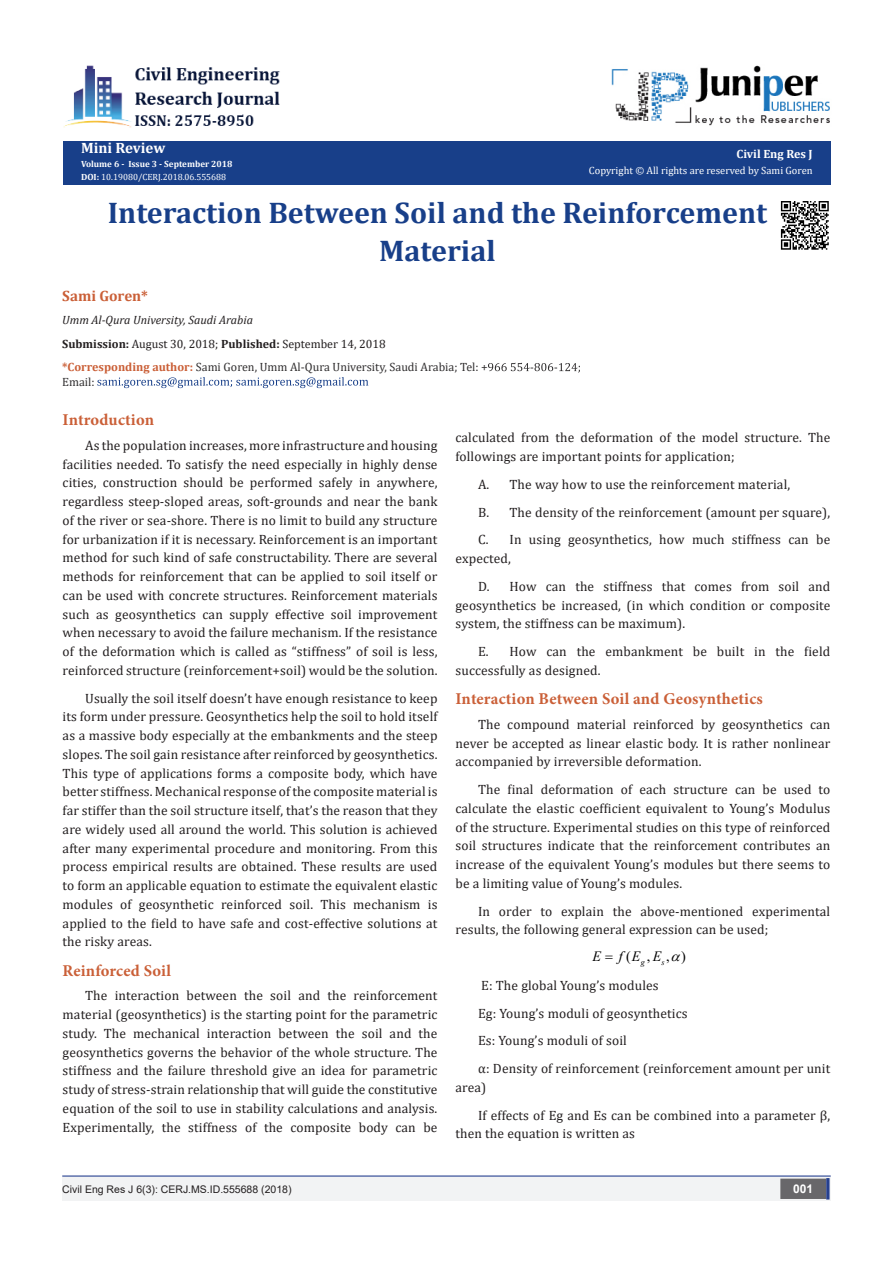
<style>
.page{position:relative;width:893px;height:1263px;background:#fff}
.page>*{position:absolute;margin:0;border:0;box-sizing:border-box;transform-origin:0 0}
.t1{font:700 30px/37.5px "Cambria";color:#183f89;text-align:center}
.List_Paragraph{font:700 16.5px "Minion Pro";letter-spacing:.01em;color:#ca5f37}
.t2{font:700 15px "Cambria";color:#fff}
.t3{font:700 15px "Cambria";color:#ca5f37}
.t4{font:14.25px "Times New Roman";color:#000}
.t5{font:italic 14.25px "Times New Roman";color:#000}
.List_Paragraph-2{font:13.5px/18.8px "Cambria";letter-spacing:.01em;color:#231f20;text-align:justify}
.t6{font:12px "Cambria";color:#312f30}
.t7{font:12px "Cambria";color:#231f20}
.t8{font:italic 12px "Cambria";color:#231f20}
.t9{font:700 12px "Cambria";color:#fff}
.t10{font:700 12px "Arial";color:#fff}
.t11{font:10.5px "Cambria";color:#fff}
.t12{font:10.5px "Arial";color:#231f20}
.t13{font:9px "Cambria";color:#fff}
.t14{font:700 9px "Cambria";color:#fff}
.t15{font:italic 8.25px "Times New Roman";color:#000}
.s1{font-weight:700}
.s2{font-weight:700;color:#ca5f37}
</style>
<div class="page">
<div style="left:63px;top:141px;width:768px;height:43px;background:#183f89"></div>
<svg style="left:488px;top:363px;width:92px;height:10px"></svg>
<svg style="left:97px;top:377px;width:271px;height:11px"></svg>
<hr style="left:62px;top:1175px;width:769px;height:1px;background:#253f8e">
<div style="left:62px;top:1177px;width:494px;height:24px;background:#f2f3f4"></div>
<div style="left:510px;top:1177px;width:321px;height:24px;background:#f2f3f4"></div>
<div style="left:781px;top:1179px;width:44px;height:19px;background:#68676a"></div>
<div style="left:780px;top:1178px;width:46px;height:21px;border:2px solid #68676a"></div>
<div style="left:826px;top:1178px;width:3px;height:21px;background:#253f8e;border:2px solid #253f8e"></div>
<img style="left:612px;top:65px;width:218px;height:61px">
<img style="left:63px;top:65px;width:217px;height:63px">
<img style="left:780px;top:201px;width:49px;height:49px">
<p class="t2" style="left:81px;top:138px;width:86px">Mini Review</p>
<p class="t14" style="left:81px;top:157px;width:153px">Volume 6 - Issue 3 - September 2018</p>
<p class="t13" style="left:81px;top:172px;width:147px"><span class="s1">DOI:</span> 10.19080/CERJ.2018.06.555688</p>
<p class="t9" style="left:736px;top:145px;width:78px">Civil Eng Res J</p>
<p class="t11" style="left:589px;top:164px;width:225px">Copyright © All rights are reserved by Sami Goren</p>
<p class="t1" style="left:108px;top:193px;width:661px">Interaction Between Soil and the Reinforcement<br>Material</p>
<p class="t3" style="left:62px;top:285px;width:87px">Sami Goren*</p>
<p class="t8" style="left:62px;top:312px;width:192px">Umm Al-Qura University, Saudi Arabia</p>
<p class="t7" style="left:62px;top:337px;width:325px"><span class="s1">Submission:</span> August 30, 2018; <span class="s1">Published:</span> September 14, 2018</p>
<p class="t6" style="left:62px;top:360px;width:427px"><span class="s2">*Corresponding author:</span> Sami Goren, Umm Al-Qura University, Saudi Arabia; Tel: +</p>
<p class="t6" style="left:62px;top:374px;width:34px">Email:</p>
<p class="List_Paragraph" style="left:63px;top:408px;width:93px">Introduction</p>
<p class="List_Paragraph-2" style="left:63px;top:436px;width:376px;text-indent:22px">As the population increases, more infrastructure and housing facilities needed. To satisfy the need especially in highly dense cities, construction should be performed safely in anywhere, regardless steep-sloped areas, soft-grounds and near the bank of the river or sea-shore. There is no limit to build any structure for urbanization if it is necessary. Reinforcement is an important method for such kind of safe constructability. There are several methods for reinforcement that can be applied to soil itself or can be used with concrete structures. Reinforcement materials such as geosynthetics can supply effective soil improvement when necessary to avoid the failure mechanism. If the resistance of the deformation which is called as “stiffness” of soil is less, reinforced structure (reinforcement+soil) would be the solution.</p>
<p class="List_Paragraph-2" style="left:63px;top:688px;width:376px;text-indent:22px">Usually the soil itself doesn’t have enough resistance to keep its form under pressure. Geosynthetics help the soil to hold itself as a massive body especially at the embankments and the steep slopes. The soil gain resistance after reinforced by geosynthetics.<br>This type of applications forms a composite body, which have better stiffness. Mechanical response of the composite material is far stiffer than the soil structure itself, that’s the reason that they are widely used all around the world. This solution is achieved after many experimental procedure and monitoring. From this process empirical results are obtained. These results are used to form an applicable equation to estimate the equivalent elastic modules of geosynthetic reinforced soil. This mechanism is applied to the field to have safe and cost-effective solutions at the risky areas.</p>
<p class="List_Paragraph" style="left:63px;top:959px;width:110px">Reinforced Soil</p>
<p class="List_Paragraph-2" style="left:63px;top:986px;width:376px;text-indent:22px">The interaction between the soil and the reinforcement material (geosynthetics) is the starting point for the parametric study. The mechanical interaction between the soil and the geosynthetics governs the behavior of the whole structure. The stiffness and the failure threshold give an idea for parametric study of stress-strain relationship that will guide the constitutive equation of the soil to use in stability calculations and analysis.<br>Experimentally, the stiffness of the composite body can be</p>
<p class="List_Paragraph-2" style="left:455px;top:428px;width:376px">calculated from the deformation of the model structure. The followings are important points for application;</p>
<p class="List_Paragraph-2" style="left:478px;top:475px;width:314px">A. The way how to use the reinforcement material,</p>
<p class="List_Paragraph-2" style="left:478px;top:502px;width:354px">B. The density of the reinforcement (amount per square),</p>
<p class="List_Paragraph-2" style="left:455px;top:530px;width:376px;text-indent:22px">C. In using geosynthetics, how much stiffness can be expected,</p>
<p class="List_Paragraph-2" style="left:455px;top:577px;width:376px;text-indent:22px">D. How can the stiffness that comes from soil and geosynthetics be increased, (in which condition or composite system, the stiffness can be maximum).</p>
<p class="List_Paragraph-2" style="left:455px;top:642px;width:376px;text-indent:22px">E. How can the embankment be built in the field successfully as designed.</p>
<p class="List_Paragraph" style="left:455px;top:687px;width:309px">Interaction Between Soil and Geosynthetics</p>
<p class="List_Paragraph-2" style="left:455px;top:715px;width:376px;text-indent:22px">The compound material reinforced by geosynthetics can never be accepted as linear elastic body. It is rather nonlinear accompanied by irreversible deformation.</p>
<p class="List_Paragraph-2" style="left:455px;top:780px;width:376px;text-indent:22px">The final deformation of each structure can be used to calculate the elastic coefficient equivalent to Young’s Modulus of the structure. Experimental studies on this type of reinforced soil structures indicate that the reinforcement contributes an increase of the equivalent Young’s modules but there seems to be a limiting value of Young’s modules.</p>
<p class="List_Paragraph-2" style="left:455px;top:901px;width:376px;text-indent:22px">In order to explain the above-mentioned experimental results, the following general expression can be used;</p>
<p class="t4" style="left:626px;top:946px;width:61px">(,,)</p>
<p class="t5" style="left:592px;top:947px;width:70px">E fEE</p>
<p class="t15" style="left:641px;top:956px;width:6px">g</p>
<p class="t15" style="left:661px;top:956px;width:5px">s</p>
<p class="List_Paragraph-2" style="left:481px;top:976px;width:179px">E: The global Young’s modules</p>
<p class="List_Paragraph-2" style="left:478px;top:1003px;width:211px">Eg: Young’s moduli of geosynthetics</p>
<p class="List_Paragraph-2" style="left:478px;top:1031px;width:150px">Es: Young’s moduli of soil</p>
<p class="List_Paragraph-2" style="left:455px;top:1059px;width:376px;text-indent:22px">α: Density of reinforcement (reinforcement amount per unit area)</p>
<p class="List_Paragraph-2" style="left:455px;top:1105px;width:376px;text-indent:22px">If effects of Eg and Es can be combined into a parameter β, then the equation is written as</p>
<p class="t12" style="left:62px;top:1182px;width:231px">Civil Eng Res J 6(3): CERJ.MS.ID.555688 (2018)</p>
<p class="t10" style="left:793px;top:1180px;width:22px">001</p>
</div>
